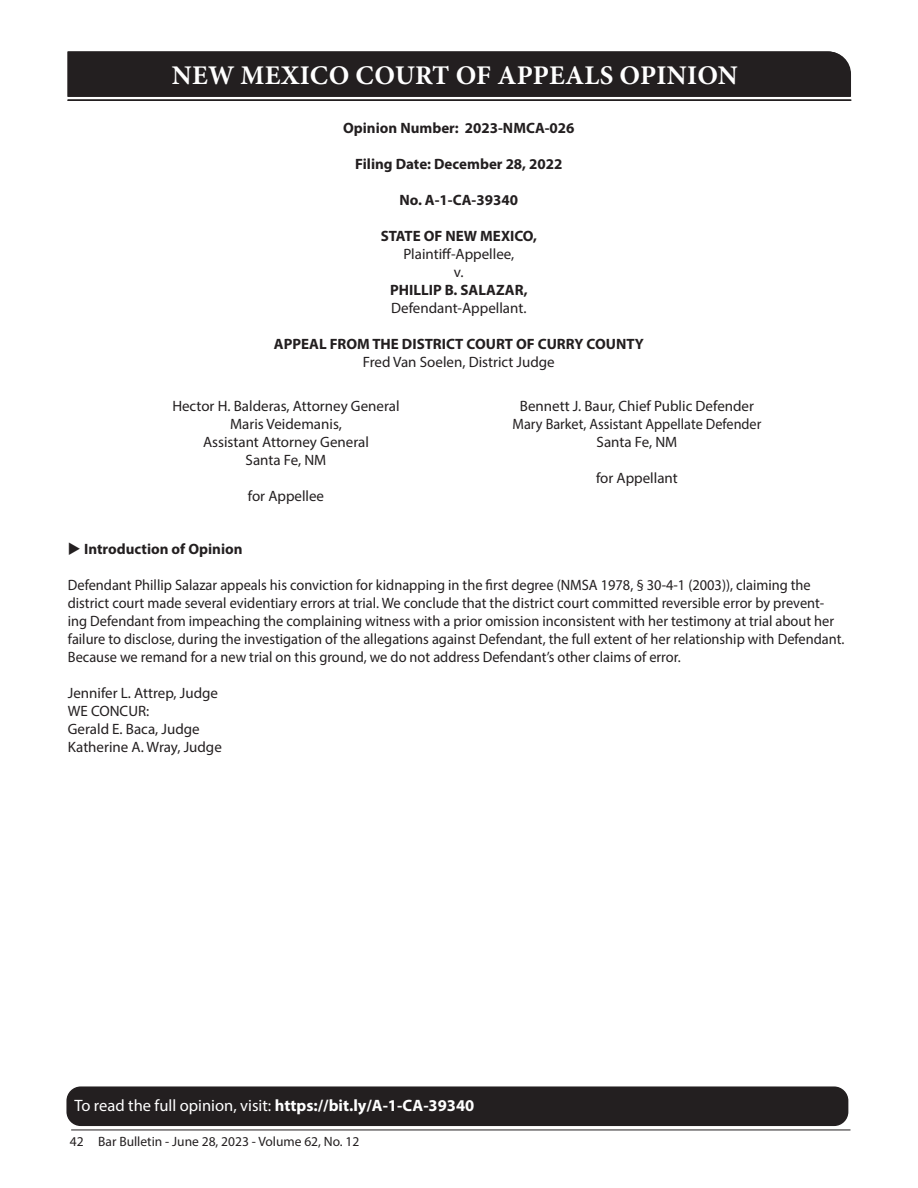
<style>
.page{position:relative;width:918px;height:1188px;background:#fff}
.page>*{position:absolute;margin:0;border:0;box-sizing:border-box;transform-origin:0 0}
.t1{font:700 27px "Minion Pro";letter-spacing:.01em;color:#fff}
.t2{font:16.5px "Myriad Pro";color:#fff}
.t3{font:15px/18px "Myriad Pro";color:#231f20;scale:.96 1}
.t4{font:15px/18px "Myriad Pro";color:#231f20;text-align:center}
.t5{font:700 15px "Myriad Pro";color:#231f20}
.t6{font:13.5px "Myriad Pro";color:#231f20}
.s1{font-weight:700}
</style>
<div class="page">
<hr style="left:71px;top:1130px;width:779px;height:1px;background:#231f20">
<div style="left:67px;top:1087px;width:781px;height:38px;background:#231f20;border-radius:14px"></div>
<div style="left:66px;top:1086px;width:782px;height:40px;border:2px solid #231f20;border-radius:14px"></div>
<div style="left:67px;top:51px;width:784px;height:46px;background:#231f20"></div>
<hr style="left:67px;top:99px;width:784px;height:2px;background:#231f20">
<h1 class="t1" style="left:173px;top:57px;width:568px">NEW MEXICO COURT OF APPEALS OPINION</h1>
<p class="t5" style="left:343px;top:118px;width:233px">Opinion Number: 2023-NMCA-026</p>
<p class="t5" style="left:355px;top:154px;width:209px">Filing Date: December 28, 2022</p>
<p class="t5" style="left:400px;top:190px;width:120px">No. A-1-CA-39340</p>
<p class="t5" style="left:381px;top:226px;width:158px">STATE OF NEW MEXICO,</p>
<p class="t4" style="left:403px;top:244px;width:112px">Plaintiff-Appellee, v.</p>
<p class="t5" style="left:390px;top:280px;width:139px">PHILLIP B. SALAZAR,</p>
<p class="t4" style="left:391px;top:298px;width:137px">Defendant-Appellant.</p>
<p class="t5" style="left:274px;top:334px;width:371px">APPEAL FROM THE DISTRICT COURT OF CURRY COUNTY</p>
<p class="t4" style="left:363px;top:352px;width:193px">Fred Van Soelen, District Judge</p>
<p class="t4" style="left:172px;top:397px;width:229px">Hector H. Balderas, Attorney General<br>Maris Veidemanis,<br>Assistant Attorney General<br>Santa Fe, NM</p>
<p class="t4" style="left:248px;top:487px;width:78px">for Appellee</p>
<p class="t4" style="left:513px;top:397px;width:250px">Bennett J. Baur, Chief Public Defender<br>Mary Barket, Assistant Appellate Defender<br>Santa Fe, NM</p>
<p class="t4" style="left:596px;top:469px;width:83px">for Appellant</p>
<p class="t5" style="left:68px;top:539px;width:176px">◆ Introduction of Opinion</p>
<p class="t3" style="left:68px;top:575px;width:811px">Defendant Phillip Salazar appeals his conviction for kidnapping in the first degree (NMSA 1978, § 30-4-1 (2003)), claiming the district court made several evidentiary errors at trial. We conclude that the district court committed reversible error by prevent&shy;ing Defendant from impeaching the complaining witness with a prior omission inconsistent with her testimony at trial about her failure to disclose, during the investigation of the allegations against Defendant, the full extent of her relationship with Defendant.<br>Because we remand for a new trial on this ground, we do not address Defendant’s other claims of error.</p>
<p class="t4" style="left:68px;top:683px;width:156px;text-align:left">Jennifer L. Attrep, Judge<br>WE CONCUR:<br>Gerald E. Baca, Judge<br>Katherine A. Wray, Judge</p>
<p class="t2" style="left:74px;top:1096px;width:402px">To read the full opinion, visit: <span class="s1">https://bit.ly/A-1-CA-39340</span></p>
<p class="t6" style="left:70px;top:1133px;width:291px">42 Bar Bulletin - June 28, 2023 - Volume 62, No. 12</p>
</div>
